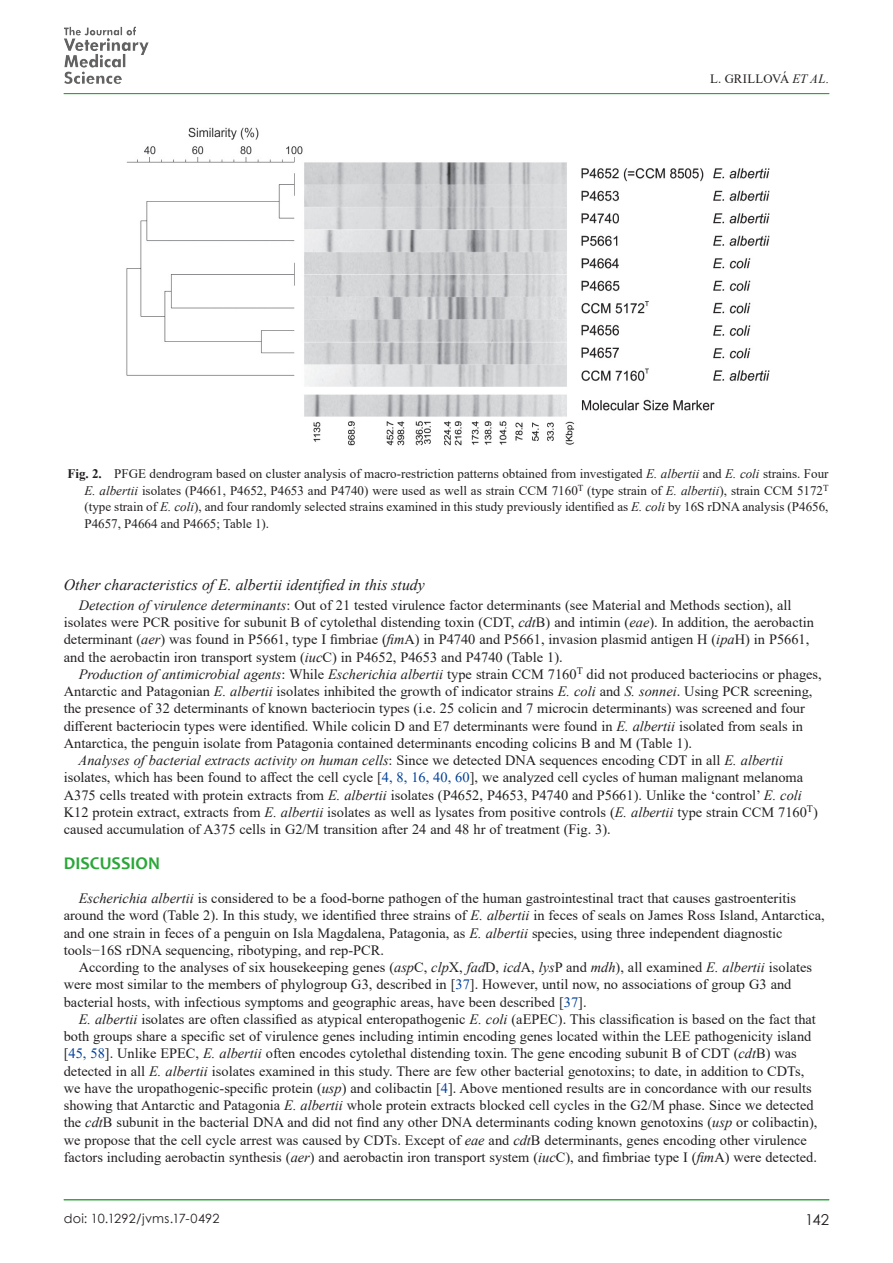
<style>
.page{position:relative;width:893px;height:1263px;background:#fff}
.page>*{position:absolute;margin:0;border:0;box-sizing:border-box;transform-origin:0 0}
.t1{font:700 18px "Candara";color:#2aa738}
.t2{font:italic 15.75px "Times New Roman";color:#231f20}
.t3{font:15px "Century Gothic";color:#231f20}
.t4{font:14.25px/17.2px "Times New Roman";color:#231f20}
.t5{font:italic 14.25px "Times New Roman";color:#231f20}
.t6{font:13.05px/16.5px "Times New Roman";color:#231f20;text-align:justify}
.t7{font:12.75px "Century Gothic";letter-spacing:.02em;color:#231f20}
.t8{font:12.75px "Times New Roman";letter-spacing:.005em;color:#231f20}
.s1{font-style:italic}
.s2{font-weight:700}
.s3{font-style:normal}
.s4{color:#003f98}
</style>
<div class="page">
<img style="left:64px;top:27px;width:74px;height:24px">
<hr style="left:64px;top:93px;width:765px;height:1px;background:#2aa738">
<hr style="left:64px;top:1199px;width:765px;height:1px;background:#2aa738">
<img style="left:126px;top:128px;width:644px;height:317px">
<p class="t8" style="left:710px;top:70px;width:120px">L. GRILLOVÁ <span class="s1">ET AL.</span></p>
<p class="t6" style="left:84px;top:465px;width:746px;text-indent:-17px"><span class="s2">Fig. 2.</span> PFGE dendrogram based on cluster analysis of macro-restriction patterns obtained from investigated <span class="s1">E. albertii</span> and <span class="s1">E. coli</span> strains. Four <span class="s1">E. albertii</span> isolates (P4661, P4652, P4653 and P4740) were used as well as strain CCM 7160<sup>T</sup> (type strain of <span class="s1">E. albertii</span>), strain CCM 5172<sup>T </sup>(type strain of <span class="s1">E. coli</span>), and four randomly selected strains examined in this study previously identified as <span class="s1">E. coli</span> by 16S rDNA analysis (P4656, P4657, P4664 and P4665; Table 1).</p>
<p class="t2" style="left:64px;top:574px;width:362px">Other characteristics of E. albertii identified in this study</p>
<p class="t4" style="left:64px;top:596px;width:752px;text-indent:15px"><span class="s1">Detection of virulence determinants</span>: Out of 21 tested virulence factor determinants (see Material and Methods section), all isolates were PCR positive for subunit B of cytolethal distending toxin (CDT, <span class="s1">cdt</span>B) and intimin (<span class="s1">eae</span>). In addition, the aerobactin determinant (<span class="s1">aer</span>) was found in P5661, type I fimbriae (<span class="s1">fim</span>A) in P4740 and P5661, invasion plasmid antigen H (<span class="s1">ipa</span>H) in P5661, and the aerobactin iron transport system (<span class="s1">iuc</span>C) in P4652, P4653 and P4740 (Table 1).</p>
<p class="t4" style="left:79px;top:665px;width:745px"><span class="s1">Production of antimicrobial agents</span>: While <span class="s1">Escherichia albertii</span> type strain CCM 7160<sup>T</sup> did not produced bacteriocins or phages,</p>
<p class="t4" style="left:64px;top:682px;width:750px">Antarctic and Patagonian <span class="s1">E. albertii</span> isolates inhibited the growth of indicator strains <span class="s1">E. coli</span> and <span class="s1">S. sonnei</span>. Using PCR screening,</p>
<p class="t4" style="left:64px;top:699px;width:743px">the presence of 32 determinants of known bacteriocin types (i.e. 25 colicin and 7 microcin determinants) was screened and four</p>
<p class="t4" style="left:64px;top:717px;width:741px">different bacteriocin types were identified. While colicin D and E7 determinants were found in <span class="s1">E. albertii</span> isolated from seals in</p>
<p class="t4" style="left:64px;top:734px;width:630px">Antarctica, the penguin isolate from Patagonia contained determinants encoding colicins B and M (Table 1).</p>
<p class="t5" style="left:79px;top:750px;width:706px">Analyses of bacterial extracts activity on human cells<span class="s3">: Since we detected DNA sequences encoding CDT in all</span> E. albertii</p>
<p class="t4" style="left:64px;top:768px;width:741px">isolates, which has been found to affect the cell cycle [<span class="s4">4, 8, 16, 40, 60</span>], we analyzed cell cycles of human malignant melanoma</p>
<p class="t4" style="left:64px;top:786px;width:740px">A375 cells treated with protein extracts from <span class="s1">E. albertii</span> isolates (P4652, P4653, P4740 and P5661). Unlike the ‘control’ <span class="s1">E. coli</span></p>
<p class="t4" style="left:64px;top:803px;width:756px">K12 protein extract, extracts from <span class="s1">E. albertii</span> isolates as well as lysates from positive controls (<span class="s1">E. albertii</span> type strain CCM 7160<sup>T</sup>)</p>
<p class="t4" style="left:64px;top:820px;width:549px">caused accumulation of A375 cells in G2/M transition after 24 and 48 hr of treatment (Fig. 3).</p>
<p class="t1" style="left:64px;top:851px;width:98px">DISCUSSION</p>
<p class="t4" style="left:64px;top:889px;width:763px;text-indent:15px"><span class="s1">Escherichia albertii</span> is considered to be a food-borne pathogen of the human gastrointestinal tract that causes gastroenteritis around the word (Table 2). In this study, we identified three strains of <span class="s1">E. albertii</span> in feces of seals on James Ross Island, Antarctica, and one strain in feces of a penguin on Isla Magdalena, Patagonia, as <span class="s1">E. albertii</span> species, using three independent diagnostic tools−16S rDNA sequencing, ribotyping, and rep-PCR.</p>
<p class="t4" style="left:64px;top:958px;width:750px;text-indent:15px">According to the analyses of six housekeeping genes (<span class="s1">asp</span>C, <span class="s1">clp</span>X, <span class="s1">fad</span>D, <span class="s1">icd</span>A, <span class="s1">lys</span>P and <span class="s1">mdh</span>), all examined <span class="s1">E. albertii</span> isolates were most similar to the members of phylogroup G3, described in [<span class="s4">37</span>]. However, until now, no associations of group G3 and bacterial hosts, with infectious symptoms and geographic areas, have been described [<span class="s4">37</span>].</p>
<p class="t4" style="left:64px;top:1010px;width:755px;text-indent:15px"><span class="s1">E. albertii</span> isolates are often classified as atypical enteropathogenic <span class="s1">E. coli</span> (aEPEC). This classification is based on the fact that both groups share a specific set of virulence genes including intimin encoding genes located within the LEE pathogenicity island [<span class="s4">45, 58</span>]. Unlike EPEC, <span class="s1">E. albertii</span> often encodes cytolethal distending toxin. The gene encoding subunit B of CDT (<span class="s1">cdt</span>B) was detected in all <span class="s1">E. albertii</span> isolates examined in this study. There are few other bacterial genotoxins; to date, in addition to CDTs, we have the uropathogenic-specific protein (<span class="s1">usp</span>) and colibactin [<span class="s4">4</span>]. Above mentioned results are in concordance with our results showing that Antarctic and Patagonia <span class="s1">E. albertii</span> whole protein extracts blocked cell cycles in the G2/M phase. Since we detected the <span class="s1">cdt</span>B subunit in the bacterial DNA and did not find any other DNA determinants coding known genotoxins (<span class="s1">usp</span> or colibactin), we propose that the cell cycle arrest was caused by CDTs. Except of <span class="s1">eae</span> and <span class="s1">cdt</span>B determinants, genes encoding other virulence factors including aerobactin synthesis (<span class="s1">aer</span>) and aerobactin iron transport system (<span class="s1">iuc</span>C), and fimbriae type I (<span class="s1">fim</span>A) were detected.</p>
<p class="t7" style="left:64px;top:1209px;width:157px">doi: 10.1292/jvms.17-0492</p>
<p class="t3" style="left:805px;top:1209px;width:26px">142</p>
</div>
